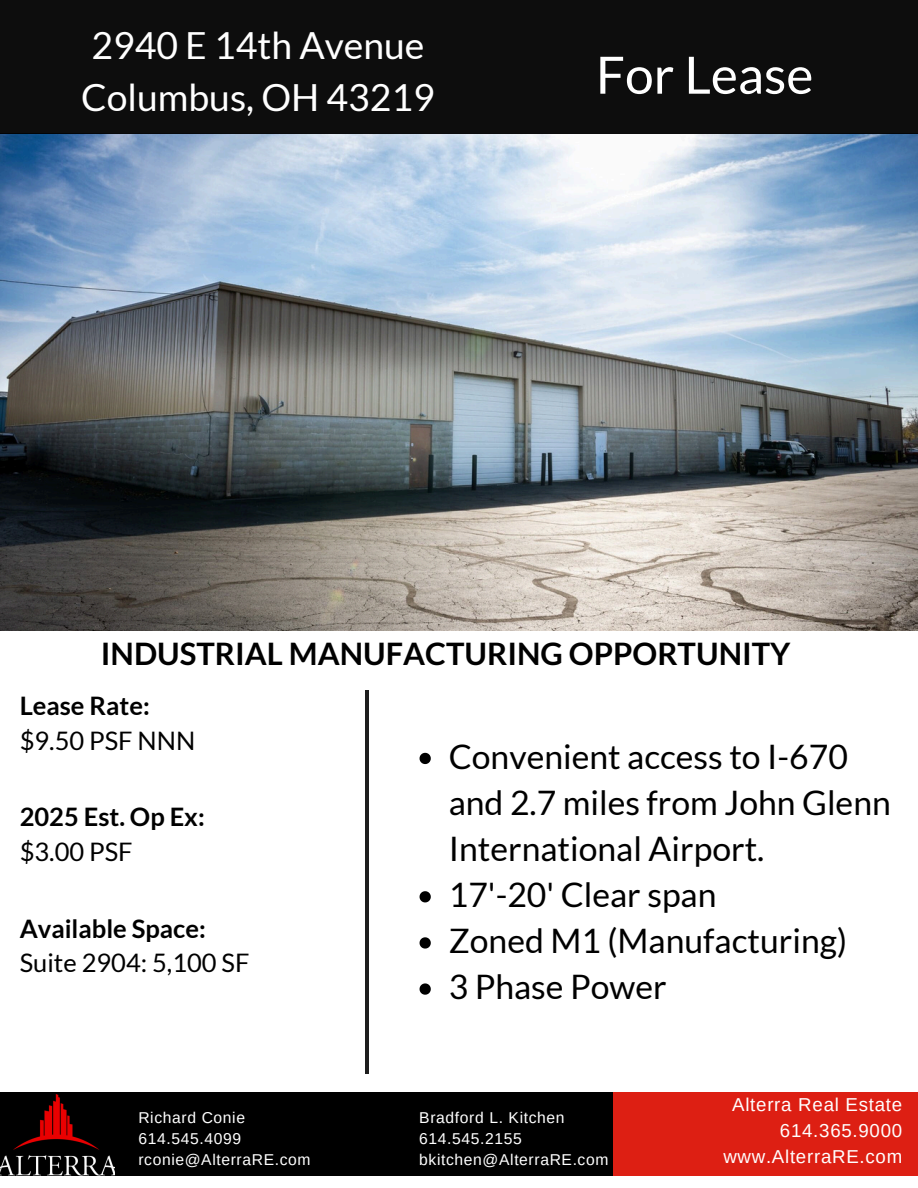
<style>
.page{position:relative;width:918px;height:1188px;background:#fff}
.page>*{position:absolute;margin:0;border:0;box-sizing:border-box;transform-origin:0 0}
.t1{font:51.45px "Lato";color:#fff}
.t2{font:37.35px/51.8px "Lato";color:#fff}
.t3{font:33.75px/46.2px "Lato";color:#000}
.t4{font:700 31.05px "Lato";color:#000}
.t5{font:25.5px/34.8px "Lato";color:#000}
.t6{font:700 25.5px/34.8px "Lato";color:#000}
.t7{font:18.75px/25.8px "Arimo";letter-spacing:.04em;color:#fff;text-align:right}
.t8{font:15.6px "Arimo";letter-spacing:.04em;color:#fff}
.s1{font-weight:700}
.s2{font-weight:400}
</style>
<div class="page">
<img style="left:0;top:133px;width:918px;height:498px">
<div style="left:0;top:0;width:918px;height:133px;background:#0d0d0d"></div>
<div style="left:0;top:1092px;width:615px;height:83px;background:#000"></div>
<div style="left:614px;top:1092px;width:304px;height:83px;background:#dd1f13"></div>
<hr style="left:365px;top:690px;width:4px;height:384px;background:#1e1e1e">
<img style="left:0;top:1094px;width:115px;height:81px">
<svg style="left:420px;top:753px;width:11px;height:11px"></svg>
<svg style="left:420px;top:891px;width:11px;height:11px"></svg>
<svg style="left:420px;top:937px;width:11px;height:12px"></svg>
<svg style="left:420px;top:983px;width:11px;height:12px"></svg>
<h5 class="t2" style="left:81px;top:19px;width:355px">2940 E 14th Avenue<br>Columbus, OH 43219</h5>
<p class="t1" style="left:596px;top:43px;width:219px">For Lease</p>
<h2 class="t4" style="left:101px;top:635px;width:691px">INDUSTRIAL MANUFACTURING OPPORTUNITY</h2>
<h1 class="t5" style="left:20px;top:688px;width:177px"><span class="s1">Lease Rate: </span>$9.50 PSF NNN</h1>
<h4 class="t3" style="left:449px;top:732px;width:444px">Convenient access to I-670 and 2.7 miles from John Glenn<br>International Airport.</h4>
<h4 class="t3" style="left:449px;top:871px;width:269px">17'-20' Clear span</h4>
<h4 class="t3" style="left:449px;top:917px;width:400px">Zoned M1 (Manufacturing)</h4>
<p class="t3" style="left:449px;top:963px;width:219px">3 Phase Power</p>
<p class="t6" style="left:20px;top:799px;width:187px">2025 Est. Op Ex: <span class="s2">$3.00 PSF</span></p>
<h3 class="t5" style="left:20px;top:910px;width:231px"><span class="s1">Available Space:<br></span>Suite 2904: 5,100 SF</h3>
<p class="t8" style="left:138px;top:1109px;width:108px">Richard Conie</p>
<p class="t8" style="left:138px;top:1130px;width:104px">614.545.4099</p>
<p class="t8" style="left:138px;top:1151px;width:174px">rconie@AlterraRE.com</p>
<p class="t8" style="left:419px;top:1109px;width:147px">Bradford L. Kitchen</p>
<p class="t8" style="left:419px;top:1130px;width:104px">614.545.2155</p>
<p class="t8" style="left:419px;top:1151px;width:191px">bkitchen@AlterraRE.com</p>
<p class="t7" style="left:723px;top:1092px;width:180px">Alterra Real Estate<br>614.365.9000 www.AlterraRE.com</p>
</div>
